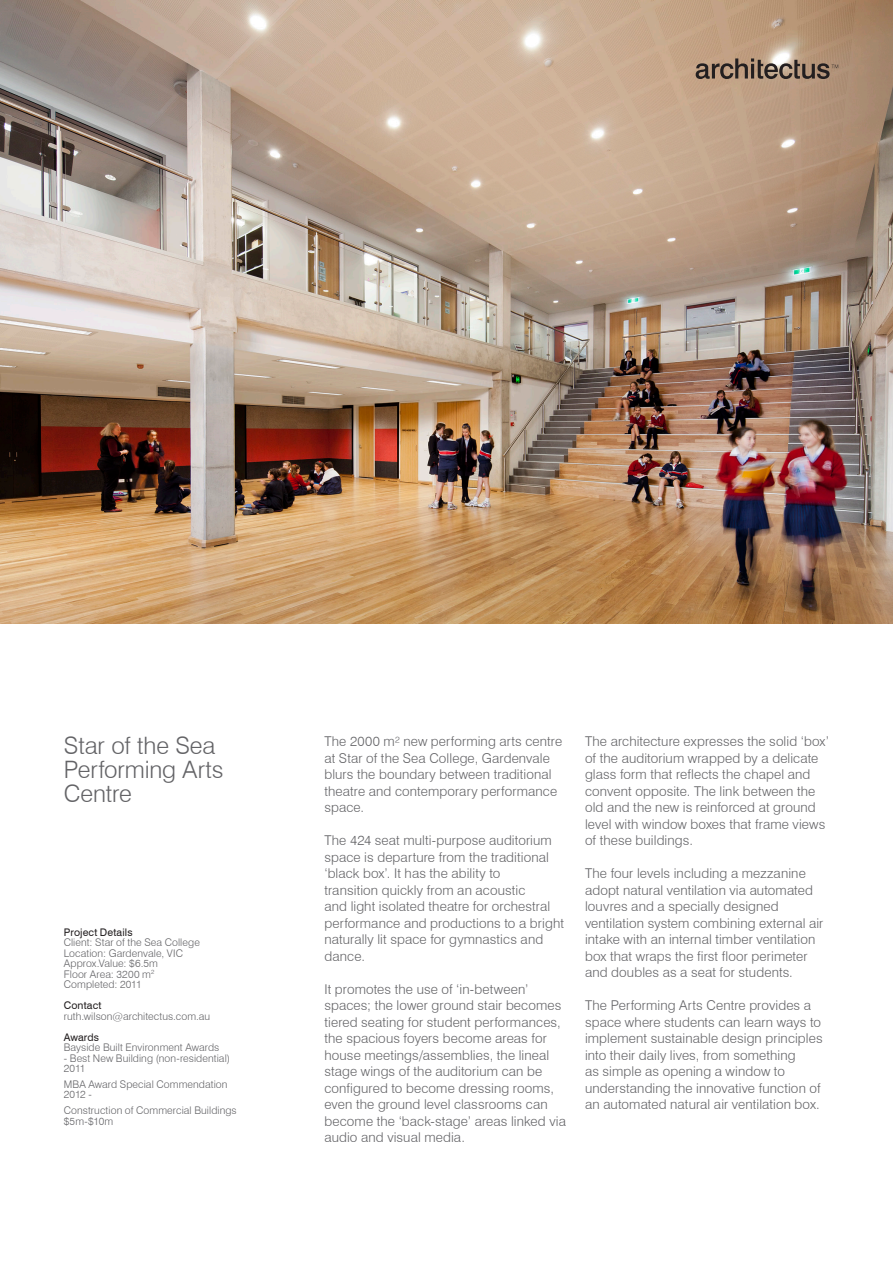
<style>
.page{position:relative;width:893px;height:1263px;background:#fff}
.page>*{position:absolute;margin:0;border:0;box-sizing:border-box;transform-origin:0 0}
.Heading_2{font:300 24px/24px "Swiss 721 BT";letter-spacing:-.005em;color:#636366}
.Body_1_-_space{font:300 13.5px/16.5px "Swiss 721 BT";letter-spacing:.01em;color:#636366}
.Details{font:300 10.5px/10.5px "Swiss 721 BT";letter-spacing:.01em;color:#636366}
.Details_heading{font:10.5px "Swiss 721 BT";letter-spacing:.01em;color:#231f20}
</style>
<div class="page">
<img style="left:0;top:0;width:893px;height:623px">
<svg style="left:696px;top:58px;width:142px;height:21px;background:#8a7564"></svg>
<p class="Heading_2" style="left:64px;top:733px;width:161px">Star of the Sea<br>Performing Arts<br>Centre</p>
<p class="Details_heading" style="left:64px;top:925px;width:70px">Project Details</p>
<p class="Details" style="left:64px;top:937px;width:138px">Client: Star of the Sea College<br>Location: Gardenvale, VIC<br>Approx.Value: $6.5m<br>Floor Area: 3200 m<sup>2<br></sup>Completed: 2011</p>
<p class="Details_heading" style="left:64px;top:999px;width:39px">Contact</p>
<p class="Details" style="left:64px;top:1011px;width:148px">ruth.wilson@architectus.com.au</p>
<p class="Details_heading" style="left:64px;top:1030px;width:37px">Awards</p>
<p class="Details" style="left:64px;top:1042px;width:157px">Bayside Built Environment Awards</p>
<p class="Details" style="left:64px;top:1053px;width:168px">- Best New Building (non-residential)<br>2011</p>
<p class="Details" style="left:64px;top:1079px;width:165px">MBA Award Special Commendation<br>2012 -</p>
<p class="Details" style="left:64px;top:1105px;width:175px">Construction of Commercial Buildings $5m-$10m</p>
<p class="Body_1_-_space" style="left:324px;top:733px;width:239px">The 2000 m² new performing arts centre at Star of the Sea College, Gardenvale blurs the boundary between traditional theatre and contemporary performance space.</p>
<p class="Body_1_-_space" style="left:324px;top:832px;width:241px">The 424 seat multi-purpose auditorium space is departure from the traditional ‘black box’. It has the ability to<br>transition quickly from an acoustic<br>and light isolated theatre for orchestral performance and productions to a bright naturally lit space for gymnastics and dance.</p>
<p class="Body_1_-_space" style="left:324px;top:980px;width:243px">It promotes the use of ‘in-between’ spaces; the lower ground stair becomes tiered seating for student performances, the spacious foyers become areas for house meetings/assemblies, the lineal stage wings of the auditorium can be configured to become dressing rooms, even the ground level classrooms can become the ‘back-stage’ areas linked via audio and visual media.</p>
<p class="Body_1_-_space" style="left:585px;top:733px;width:245px">The architecture expresses the solid ‘box’ of the auditorium wrapped by a delicate glass form that reflects the chapel and convent opposite. The link between the old and the new is reinforced at ground level with window boxes that frame views of these buildings.</p>
<p class="Body_1_-_space" style="left:585px;top:865px;width:240px">The four levels including a mezzanine adopt natural ventilation via automated louvres and a specially designed ventilation system combining external air intake with an internal timber ventilation box that wraps the first floor perimeter and doubles as a seat for students.</p>
<p class="Body_1_-_space" style="left:585px;top:997px;width:239px">The Performing Arts Centre provides a space where students can learn ways to implement sustainable design principles into their daily lives, from something<br>as simple as opening a window to understanding the innovative function of an automated natural air ventilation box.</p>
</div>
